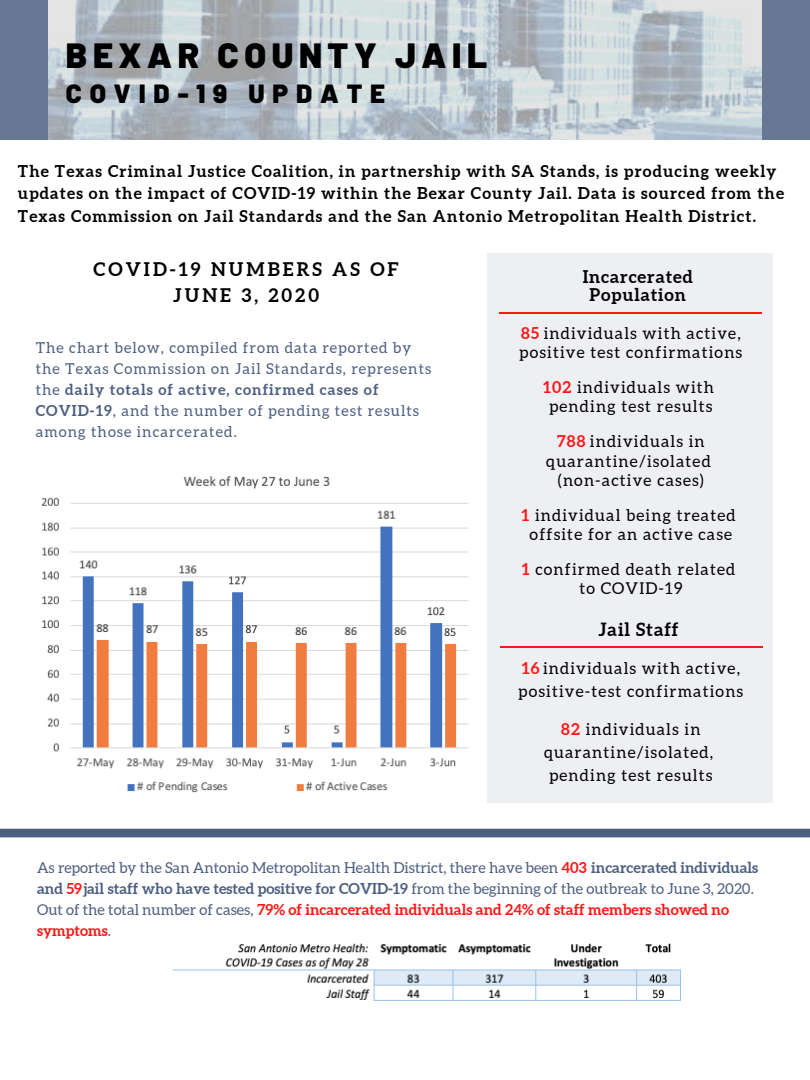
<style>
.page{position:relative;width:810px;height:1080px;background:#fff}
.page>*{position:absolute;margin:0;border:0;box-sizing:border-box;transform-origin:0 0}
.t1{font:900 35px "Barlow";letter-spacing:.16em;color:#000}
.t2{font:900 26.25px "Barlow";letter-spacing:.3em;color:#000}
.t3{font:700 18.75px/26px "Aleo";letter-spacing:.16em;color:#000;text-align:center}
.t4{font:700 18.19px "Aleo";letter-spacing:.05em;color:#000}
.t5{font:700 17.5px/17.8px "Aleo";letter-spacing:.05em;color:#000;text-align:center}
.t6{font:16.25px/19.2px "Aleo";letter-spacing:.07em;color:#000;text-align:center}
.t7{font:700 16.25px/22.6px "Aleo";letter-spacing:.07em;color:#000}
.t8{font:15px/21.1px "Aleo";color:#4d5f81}
.t9{font:15px/20.9px "Aleo";letter-spacing:.07em;color:#4d5f81}
.s1{font-weight:700}
.s2{font-weight:700;color:#ff1616}
</style>
<div class="page">
<div style="left:0;top:0;width:810px;height:140px;background:#687794"></div>
<img style="left:48px;top:0;width:714px;height:140px">
<img style="left:173px;top:943px;width:508px;height:58px">
<div style="left:487px;top:253px;width:286px;height:550px;background:#eeeff3"></div>
<hr style="left:500px;top:312px;width:262px;height:2px;background:#ff1616">
<hr style="left:500px;top:646px;width:262px;height:2px;background:#ff1616">
<div style="left:0;top:829px;width:810px;height:8px;background:#4d5f81"></div>
<img style="left:42px;top:476px;width:427px;height:317px">
<h1 class="t1" style="left:66px;top:33px;width:423px">BEXAR COUNTY JAIL</h1>
<h2 class="t2" style="left:66px;top:76px;width:321px">COVID-19 UPDATE</h2>
<p class="t7" style="left:18px;top:159px;width:768px">The Texas Criminal Justice Coalition, in partnership with SA Stands, is producing weekly updates on the impact of COVID-19 within the Bexar County Jail. Data is sourced from the<br>Texas Commission on Jail Standards and the San Antonio Metropolitan Health District.</p>
<p class="t3" style="left:94px;top:256px;width:307px">COVID-19 NUMBERS AS OF<br>JUNE 3, 2020</p>
<p class="t9" style="left:36px;top:337px;width:397px">The chart below, compiled from data reported by the Texas Commission on Jail Standards, represents the <span class="s1">daily totals of active, confirmed cases of COVID-19</span>, and the number of pending test results among those incarcerated.</p>
<p class="t5" style="left:583px;top:267px;width:111px">Incarcerated<br>Population</p>
<p class="t6" style="left:520px;top:324px;width:224px;text-align:left"><span class="s2">85</span> individuals with active, positive test confirmations</p>
<p class="t6" style="left:543px;top:378px;width:173px"><span class="s2">102</span> individuals with pending test results</p>
<p class="t6" style="left:546px;top:432px;width:166px"><span class="s2">788</span> individuals in quarantine/isolated (non-active cases)</p>
<p class="t6" style="left:521px;top:505px;width:216px"><span class="s2">1</span> individual being treated offsite for an active case</p>
<p class="t6" style="left:522px;top:560px;width:215px"><span class="s2">1</span> confirmed death related to COVID-19</p>
<p class="t4" style="left:599px;top:619px;width:82px">Jail Staff</p>
<p class="t6" style="left:519px;top:657px;width:226px;line-height:22.6px;text-align:left"><span class="s2">16</span> individuals with active, positive-test confirmations</p>
<p class="t6" style="left:544px;top:718px;width:171px;line-height:22.6px"><span class="s2">82</span> individuals in quarantine/isolated, pending test results</p>
<p class="t8" style="left:37px;top:857px;width:723px">As reported by the San Antonio Metropolitan Health District, there have been <span class="s2">403</span> <span class="s1">incarcerated individuals and</span> <span class="s2">59</span><span class="s1">jail staff who have tested positive for COVID-19</span> from the beginning of the outbreak to June 3, 2020.<br>Out of the total number of cases, <span class="s2">79% of incarcerated individuals and 24% of staff members showed no symptoms</span>.</p>
</div>
